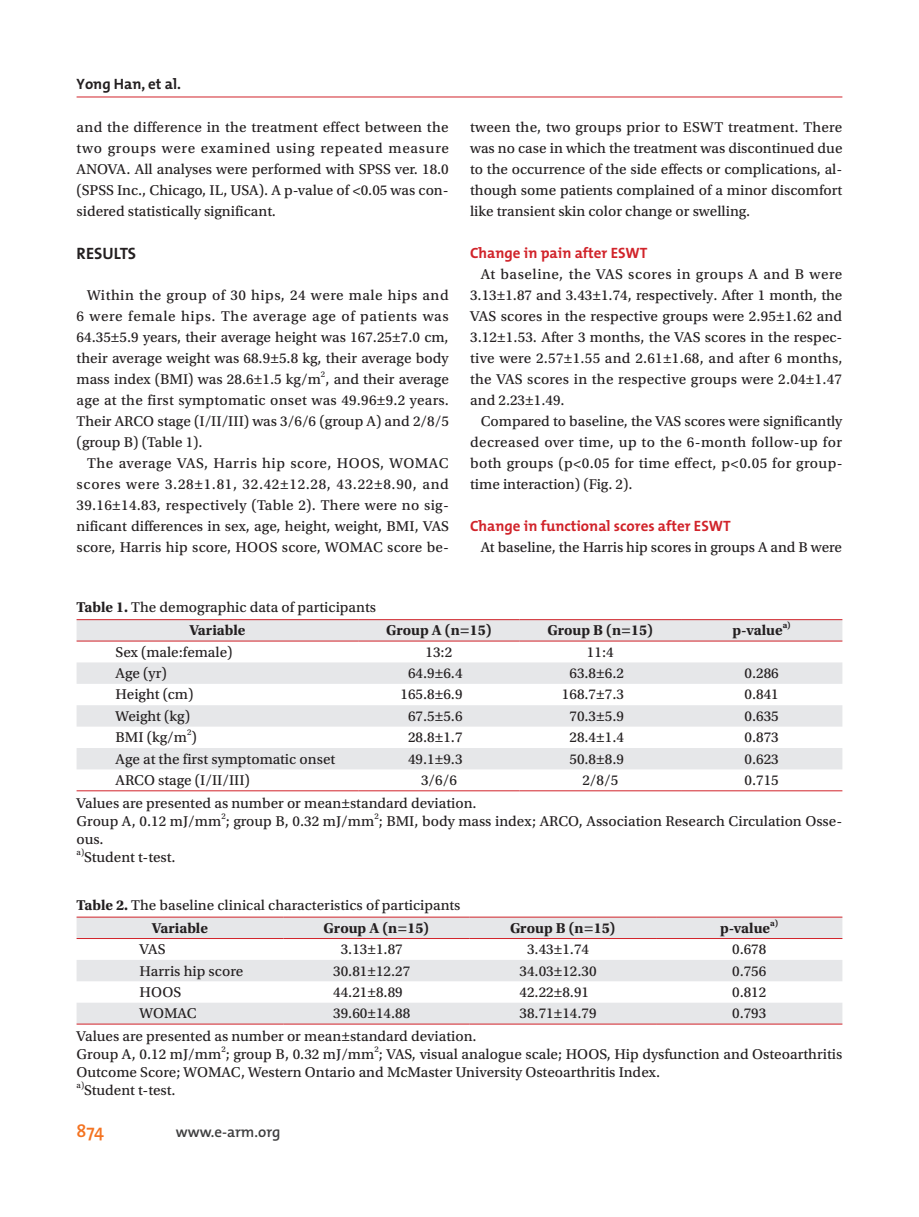
<style>
.page{position:relative;width:919px;height:1217px;background:#fff}
.page>*{position:absolute;margin:0;border:0;box-sizing:border-box;transform-origin:0 0}
.t1{font:600 18px "The Mix";color:#f47321}
.t2{font:700 16.5px "The Mix";color:#231f20}
.t3{font:15px/21px "Utopia Std Capt";color:#231f20;text-align:justify}
.t4{font:700 15px "Utopia Std";color:#231f20}
.t5{font:700 15px "The Mix";color:#d1232a}
.t6{font:700 15px "The Mix";color:#231f20}
.t7{font:600 15px "The Mix";color:#3e3e3f}
.t8{font:8.7px "Utopia Std Capt";color:#231f20}
.t9{font:700 8.7px "Utopia Std";color:#231f20}
.s1{font-family:"Utopia Std";font-weight:700}
</style>
<div class="page">
<hr style="left:77px;top:97px;width:765px;height:1px;background:#d1232a">
<svg style="left:77px;top:917px;width:765px;height:106px;fill:#e6e7e9"></svg>
<hr style="left:77px;top:1023px;width:206px;height:1px;background:#d1232a">
<hr style="left:283px;top:1023px;width:186px;height:1px;background:#d1232a">
<hr style="left:469px;top:1023px;width:187px;height:1px;background:#d1232a">
<hr style="left:656px;top:1023px;width:186px;height:1px;background:#d1232a">
<hr style="left:77px;top:916px;width:206px;height:1px;background:#d1232a">
<hr style="left:283px;top:916px;width:186px;height:1px;background:#d1232a">
<hr style="left:469px;top:916px;width:187px;height:1px;background:#d1232a">
<hr style="left:656px;top:916px;width:186px;height:1px;background:#d1232a">
<hr style="left:77px;top:937px;width:206px;height:1px;background:#d1232a">
<hr style="left:283px;top:937px;width:186px;height:1px;background:#d1232a">
<hr style="left:469px;top:937px;width:187px;height:1px;background:#d1232a">
<hr style="left:656px;top:937px;width:186px;height:1px;background:#d1232a">
<svg style="left:77px;top:620px;width:765px;height:149px;fill:#e6e7e9"></svg>
<hr style="left:77px;top:619px;width:281px;height:1px;background:#d1232a">
<hr style="left:358px;top:619px;width:161px;height:1px;background:#d1232a">
<hr style="left:519px;top:619px;width:162px;height:1px;background:#d1232a">
<hr style="left:681px;top:619px;width:161px;height:1px;background:#d1232a">
<hr style="left:77px;top:640px;width:281px;height:1px;background:#d1232a">
<hr style="left:358px;top:640px;width:161px;height:1px;background:#d1232a">
<hr style="left:519px;top:640px;width:162px;height:1px;background:#d1232a">
<hr style="left:681px;top:640px;width:161px;height:1px;background:#d1232a">
<hr style="left:77px;top:790px;width:281px;height:1px;background:#d1232a">
<hr style="left:358px;top:790px;width:161px;height:1px;background:#d1232a">
<hr style="left:519px;top:790px;width:162px;height:1px;background:#d1232a">
<hr style="left:681px;top:790px;width:161px;height:1px;background:#d1232a">
<p class="t6" style="left:77px;top:71px;width:106px">Yong Han, et al.</p>
<p class="t3" style="left:77px;top:116px;width:374px">and the difference in the treatment effect between the two groups were examined using repeated measure ANOVA. All analyses were performed with SPSS ver. 18.0 (SPSS Inc., Chicago, IL, USA). A p-value of &lt;0.05 was con&shy;sidered statistically significant.</p>
<p class="t2" style="left:77px;top:239px;width:61px">RESULTS</p>
<p class="t3" style="left:77px;top:284px;width:374px;text-indent:11px">Within the group of 30 hips, 24 were male hips and 6 were female hips. The average age of patients was 64.35±5.9 years, their average height was 167.25±7.0 cm, their average weight was 68.9±5.8 kg, their average body mass index (BMI) was 28.6±1.5 kg/m , and their average</p>
<p class="t8" style="left:321px;top:369px;width:6px">2</p>
<p class="t3" style="left:77px;top:389px;width:374px">age at the first symptomatic onset was 49.96±9.2 years.<br>Their ARCO stage (I/II/III) was 3/6/6 (group A) and 2/8/5 (group B) (Table 1).</p>
<p class="t3" style="left:77px;top:452px;width:374px;text-indent:11px">The average VAS, Harris hip score, HOOS, WOMAC scores were 3.28±1.81, 32.42±12.28, 43.22±8.90, and 39.16±14.83, respectively (Table 2). There were no sig&shy;nificant differences in sex, age, height, weight, BMI, VAS score, Harris hip score, HOOS score, WOMAC score be-</p>
<p class="t3" style="left:470px;top:116px;width:374px">tween the, two groups prior to ESWT treatment. There was no case in which the treatment was discontinued due to the occurrence of the side effects or complications, al&shy;though some patients complained of a minor discomfort like transient skin color change or swelling.</p>
<p class="t5" style="left:470px;top:240px;width:179px">Change in pain after ESWT</p>
<p class="t3" style="left:470px;top:263px;width:374px;text-indent:11px">At baseline, the VAS scores in groups A and B were 3.13±1.87 and 3.43±1.74, respectively. After 1 month, the VAS scores in the respective groups were 2.95±1.62 and 3.12±1.53. After 3 months, the VAS scores in the respec&shy;tive were 2.57±1.55 and 2.61±1.68, and after 6 months, the VAS scores in the respective groups were 2.04±1.47 and 2.23±1.49.</p>
<p class="t3" style="left:470px;top:410px;width:374px;text-indent:11px">Compared to baseline, the VAS scores were significantly decreased over time, up to the 6-month follow-up for both groups (p&lt;0.05 for time effect, p&lt;0.05 for group&shy;time interaction) (Fig. 2).</p>
<p class="t5" style="left:470px;top:513px;width:262px">Change in functional scores after ESWT</p>
<p class="t3" style="left:480px;top:536px;width:363px">At baseline, the Harris hip scores in groups A and B were</p>
<p class="t3" style="left:77px;top:597px;width:301px"><span class="s1">Table 1.</span> The demographic data of participants</p>
<p class="t4" style="left:189px;top:621px;width:58px">Variable</p>
<p class="t4" style="left:386px;top:621px;width:107px">Group A (n=15)</p>
<p class="t4" style="left:547px;top:621px;width:107px">Group B (n=15)</p>
<p class="t4" style="left:732px;top:621px;width:52px">p-value</p>
<p class="t9" style="left:782px;top:620px;width:10px">a)</p>
<p class="t3" style="left:116px;top:641px;width:118px">Sex (male:female)</p>
<p class="t3" style="left:425px;top:641px;width:28px">13:2</p>
<p class="t3" style="left:587px;top:641px;width:28px">11:4</p>
<p class="t3" style="left:116px;top:663px;width:53px">Age (yr)</p>
<p class="t3" style="left:408px;top:663px;width:56px">64.9±6.4</p>
<p class="t3" style="left:569px;top:663px;width:56px">63.8±6.2</p>
<p class="t3" style="left:744px;top:663px;width:36px">0.286</p>
<p class="t3" style="left:116px;top:684px;width:79px">Height (cm)</p>
<p class="t3" style="left:400px;top:684px;width:63px">165.8±6.9</p>
<p class="t3" style="left:562px;top:684px;width:63px">168.7±7.3</p>
<p class="t3" style="left:744px;top:684px;width:36px">0.841</p>
<p class="t3" style="left:116px;top:705px;width:76px">Weight (kg)</p>
<p class="t3" style="left:408px;top:705px;width:56px">67.5±5.6</p>
<p class="t3" style="left:569px;top:705px;width:56px">70.3±5.9</p>
<p class="t3" style="left:744px;top:705px;width:36px">0.635</p>
<p class="t3" style="left:116px;top:727px;width:83px">BMI (kg/m )</p>
<p class="t8" style="left:187px;top:727px;width:6px">2</p>
<p class="t3" style="left:408px;top:727px;width:56px">28.8±1.7</p>
<p class="t3" style="left:569px;top:727px;width:56px">28.4±1.4</p>
<p class="t3" style="left:744px;top:727px;width:36px">0.873</p>
<p class="t3" style="left:116px;top:748px;width:221px">Age at the first symptomatic onset</p>
<p class="t3" style="left:408px;top:748px;width:56px">49.1±9.3</p>
<p class="t3" style="left:569px;top:748px;width:56px">50.8±8.9</p>
<p class="t3" style="left:744px;top:748px;width:36px">0.623</p>
<p class="t3" style="left:116px;top:769px;width:136px">ARCO stage (I/II/III)</p>
<p class="t3" style="left:421px;top:769px;width:37px">3/6/6</p>
<p class="t3" style="left:582px;top:769px;width:37px">2/8/5</p>
<p class="t3" style="left:744px;top:769px;width:36px">0.715</p>
<p class="t3" style="left:77px;top:794px;width:767px;line-height:18px">Values are presented as number or mean±standard deviation.<br>Group A, 0.12 mJ/mm ; group B, 0.32 mJ/mm ; BMI, body mass index; ARCO, Association Research Circulation Osse-</p>
<p class="t8" style="left:221px;top:811px;width:6px">2</p>
<p class="t8" style="left:374px;top:811px;width:6px">2</p>
<p class="t3" style="left:77px;top:828px;width:29px">ous.</p>
<p class="t8" style="left:77px;top:847px;width:9px">a)</p>
<p class="t3" style="left:84px;top:846px;width:93px">Student t-test.</p>
<p class="t3" style="left:77px;top:894px;width:385px"><span class="s1">Table 2.</span> The baseline clinical characteristics of participants</p>
<p class="t4" style="left:152px;top:918px;width:58px">Variable</p>
<p class="t4" style="left:323px;top:918px;width:107px">Group A (n=15)</p>
<p class="t4" style="left:510px;top:918px;width:107px">Group B (n=15)</p>
<p class="t4" style="left:720px;top:918px;width:52px">p-value</p>
<p class="t9" style="left:770px;top:917px;width:10px">a)</p>
<p class="t3" style="left:140px;top:938px;width:27px">VAS</p>
<p class="t3" style="left:341px;top:938px;width:63px">3.13±1.87</p>
<p class="t3" style="left:527px;top:938px;width:63px">3.43±1.74</p>
<p class="t3" style="left:732px;top:938px;width:36px">0.678</p>
<p class="t3" style="left:140px;top:960px;width:105px">Harris hip score</p>
<p class="t3" style="left:333px;top:960px;width:79px">30.81±12.27</p>
<p class="t3" style="left:519px;top:960px;width:79px">34.03±12.30</p>
<p class="t3" style="left:732px;top:960px;width:36px">0.756</p>
<p class="t3" style="left:140px;top:981px;width:43px">HOOS</p>
<p class="t3" style="left:333px;top:981px;width:71px">44.21±8.89</p>
<p class="t3" style="left:519px;top:981px;width:71px">42.22±8.91</p>
<p class="t3" style="left:732px;top:981px;width:36px">0.812</p>
<p class="t3" style="left:140px;top:1003px;width:59px">WOMAC</p>
<p class="t3" style="left:333px;top:1003px;width:79px">39.60±14.88</p>
<p class="t3" style="left:519px;top:1003px;width:79px">38.71±14.79</p>
<p class="t3" style="left:732px;top:1003px;width:36px">0.793</p>
<p class="t3" style="left:77px;top:1027px;width:767px;line-height:18px">Values are presented as number or mean±standard deviation.<br>Group A, 0.12 mJ/mm ; group B, 0.32 mJ/mm ; VAS, visual analogue scale; HOOS, Hip dysfunction and Osteoarthritis</p>
<p class="t8" style="left:221px;top:1044px;width:6px">2</p>
<p class="t8" style="left:374px;top:1044px;width:6px">2</p>
<p class="t3" style="left:77px;top:1061px;width:585px">Outcome Score; WOMAC, Western Ontario and McMaster University Osteoarthritis Index.</p>
<p class="t8" style="left:77px;top:1080px;width:9px">a)</p>
<p class="t3" style="left:84px;top:1079px;width:93px">Student t-test.</p>
<p class="t1" style="left:77px;top:1115px;width:29px">874</p>
<p class="t7" style="left:176px;top:1118px;width:106px">www.e-arm.org</p>
</div>
